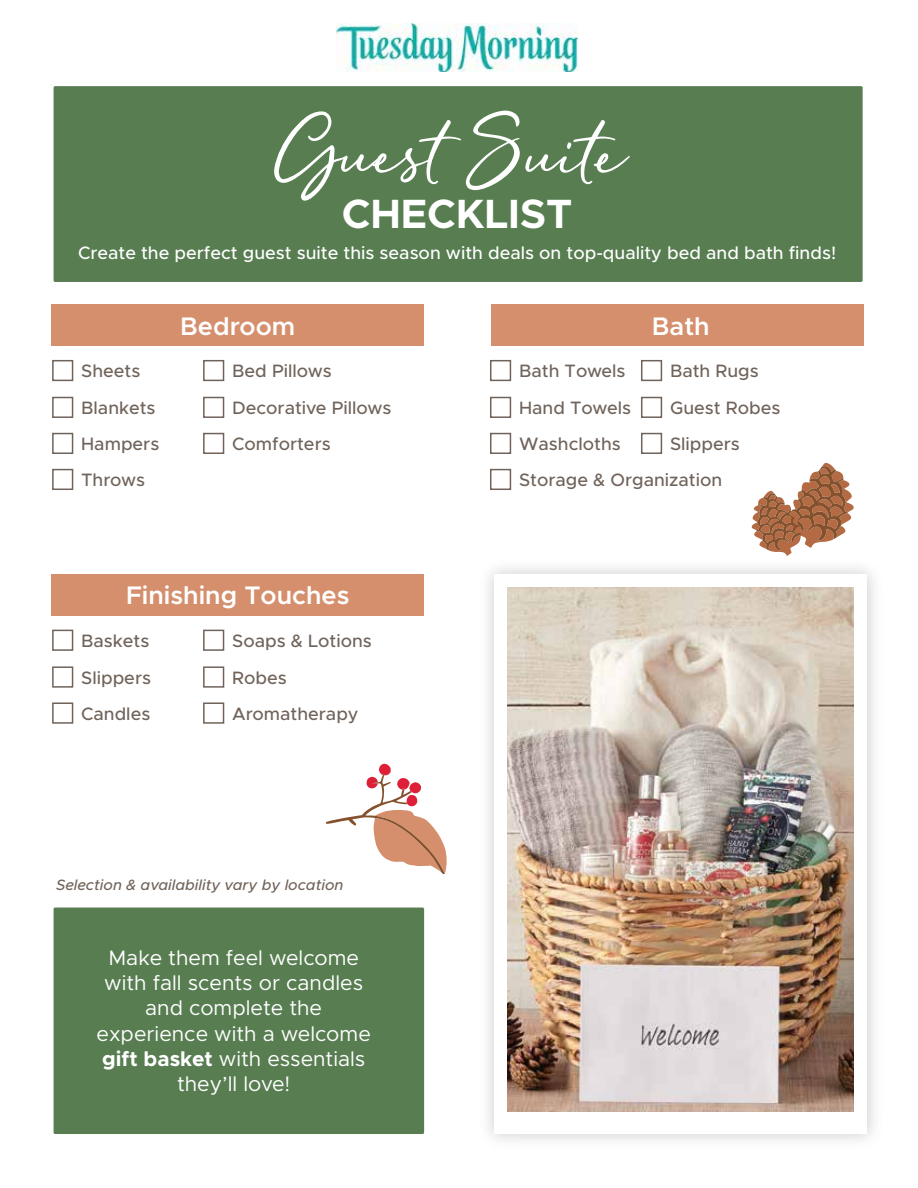
<style>
.page{position:relative;width:918px;height:1188px;background:#fff}
.page>*{position:absolute;margin:0;border:0;box-sizing:border-box;transform-origin:0 0}
.t1{font:72.6px "Pringleand Tweed";color:#fff}
.t2{font:700 41.1px "Metropolis";color:#fff}
.t3{font:600 25.5px "Metropolis";color:#fff}
.t4{font:21px/25.2px "Metropolis";color:#fff;text-align:center}
.t5{font:500 18px/36.8px "Metropolis";color:#70635a}
.t6{font:500 18px "Metropolis";color:#fff}
.t7{font:italic 500 15px "Metropolis";color:#70635a}
.s1{font-weight:700}
</style>
<div class="page">
<div style="left:54px;top:86px;width:809px;height:196px;background:#577d51;border-radius:2px"></div>
<img style="left:337px;top:23px;width:241px;height:49px">
<div style="left:51px;top:305px;width:373px;height:41px;background:#d58f6c"></div>
<div style="left:52px;top:360px;width:21px;height:21px;border:2px solid #70635a"></div>
<div style="left:52px;top:397px;width:21px;height:21px;border:2px solid #70635a"></div>
<div style="left:203px;top:360px;width:21px;height:21px;border:2px solid #70635a"></div>
<div style="left:203px;top:397px;width:21px;height:21px;border:2px solid #70635a"></div>
<div style="left:52px;top:433px;width:21px;height:21px;border:2px solid #70635a"></div>
<div style="left:203px;top:433px;width:21px;height:21px;border:2px solid #70635a"></div>
<div style="left:491px;top:305px;width:373px;height:41px;background:#d58f6c"></div>
<div style="left:52px;top:469px;width:21px;height:21px;border:2px solid #70635a"></div>
<div style="left:490px;top:360px;width:21px;height:21px;border:2px solid #70635a"></div>
<div style="left:490px;top:397px;width:21px;height:21px;border:2px solid #70635a"></div>
<div style="left:641px;top:360px;width:21px;height:21px;border:2px solid #70635a"></div>
<div style="left:641px;top:397px;width:21px;height:21px;border:2px solid #70635a"></div>
<div style="left:490px;top:433px;width:21px;height:21px;border:2px solid #70635a"></div>
<div style="left:641px;top:433px;width:21px;height:21px;border:2px solid #70635a"></div>
<div style="left:490px;top:469px;width:21px;height:21px;border:2px solid #70635a"></div>
<div style="left:51px;top:574px;width:373px;height:42px;background:#d58f6c"></div>
<img style="left:508px;top:587px;width:346px;height:525px">
<div style="left:52px;top:630px;width:21px;height:21px;border:2px solid #70635a"></div>
<div style="left:52px;top:666px;width:21px;height:22px;border:2px solid #70635a"></div>
<div style="left:203px;top:630px;width:21px;height:21px;border:2px solid #70635a"></div>
<div style="left:203px;top:666px;width:21px;height:22px;border:2px solid #70635a"></div>
<div style="left:52px;top:702px;width:21px;height:22px;border:2px solid #70635a"></div>
<div style="left:203px;top:702px;width:21px;height:22px;border:2px solid #70635a"></div>
<svg style="left:751px;top:463px;width:103px;height:93px"></svg>
<svg style="left:326px;top:764px;width:121px;height:110px"></svg>
<div style="left:54px;top:908px;width:370px;height:226px;background:#577d51;border-radius:2px"></div>
<h1 class="t1" style="left:273px;top:109px;width:351px">Guest Suite</h1>
<h2 class="t2" style="left:342px;top:187px;width:232px">CHECKLIST</h2>
<p class="t6" style="left:78px;top:242px;width:760px">Create the perfect guest suite this season with deals on top-quality bed and bath finds!</p>
<h3 class="t3" style="left:180px;top:310px;width:117px">Bedroom</h3>
<p class="t5" style="left:81px;top:353px;width:76px">Sheets<br>Blankets</p>
<p class="t5" style="left:232px;top:353px;width:161px">Bed Pillows<br>Decorative Pillows</p>
<p class="t5" style="left:81px;top:425px;width:80px">Hampers</p>
<p class="t5" style="left:232px;top:425px;width:100px">Comforters</p>
<p class="t5" style="left:81px;top:461px;width:65px">Throws</p>
<h3 class="t3" style="left:126px;top:579px;width:225px">Finishing Touches</h3>
<p class="t5" style="left:81px;top:622px;width:71px">Baskets<br>Slippers</p>
<p class="t5" style="left:232px;top:622px;width:141px">Soaps &amp; Lotions<br>Robes</p>
<p class="t5" style="left:81px;top:695px;width:71px">Candles</p>
<p class="t5" style="left:232px;top:695px;width:128px">Aromatherapy</p>
<p class="t7" style="left:56px;top:876px;width:289px">Selection &amp; availability vary by location</p>
<p class="t4" style="left:97px;top:945px;width:276px">Make them feel welcome with fall scents or candles and complete the experience with a welcome <span class="s1">gift basket</span> with essentials they’ll love!</p>
<h3 class="t3" style="left:652px;top:310px;width:59px">Bath</h3>
<p class="t5" style="left:519px;top:353px;width:113px">Bath Towels<br>Hand Towels</p>
<p class="t5" style="left:670px;top:353px;width:112px">Bath Rugs<br>Guest Robes</p>
<p class="t5" style="left:519px;top:425px;width:103px">Washcloths</p>
<p class="t5" style="left:519px;top:426px;width:222px;line-height:36px;text-indent:151px">Slippers<br>Storage &amp; Organization</p>
</div>
